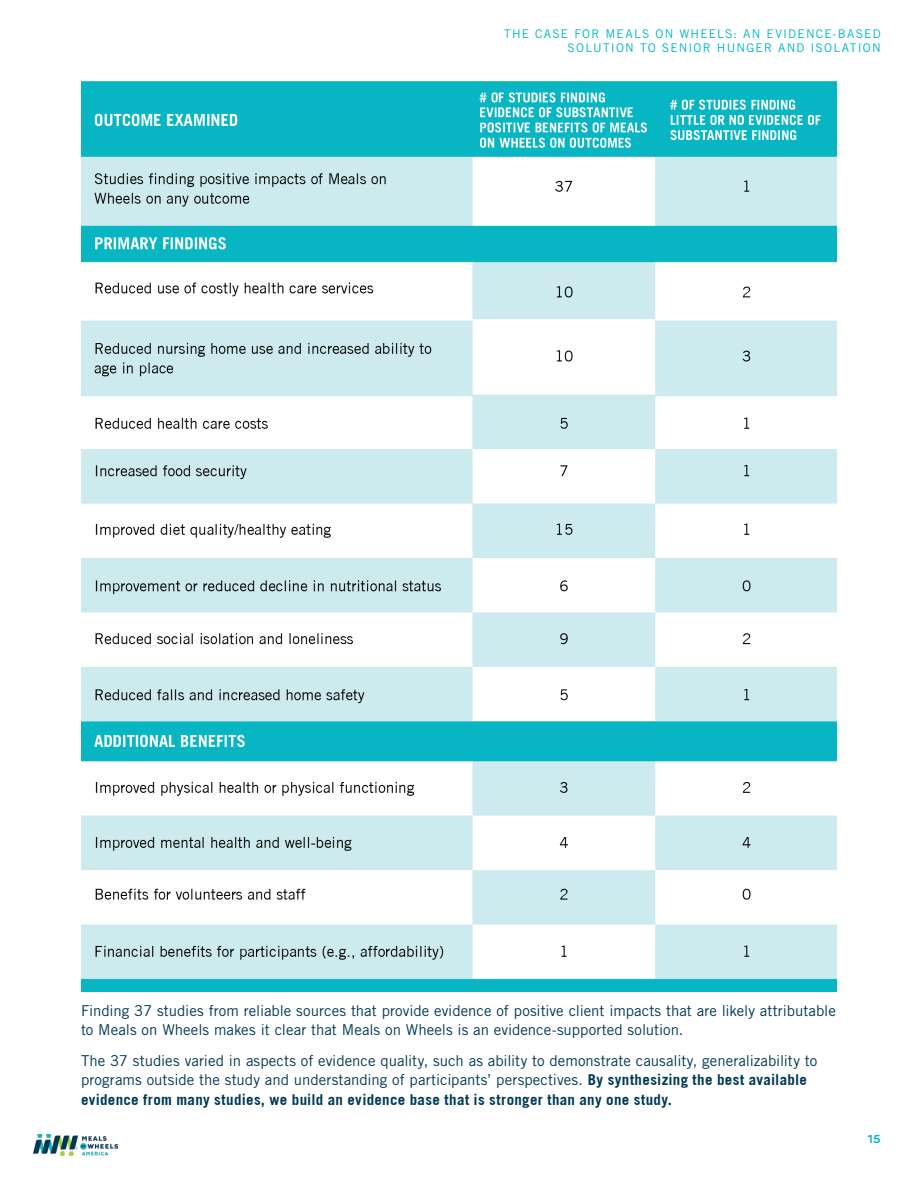
<style>
.page{position:relative;width:918px;height:1188px;background:#fff}
.page>*{position:absolute;margin:0;border:0;box-sizing:border-box;transform-origin:0 0}
.Subheader{font:15px/19.5px "Trade Gothic LT Std";color:#003952}
.t1{font:12px/14.4px "Trade Gothic LT Std";letter-spacing:.1em;color:#00b7c4;text-align:right}
.t2{font:700 12px "Bryant";color:#00b7c4}
.s1{font-family:"Trade Gothic";font-weight:700}
</style>
<div class="page">
<img style="left:33px;top:1134px;width:84px;height:22px">
<img style="left:81px;top:81px;width:756px;height:910px">
<p class="t1" style="left:504px;top:26px;width:378px">THE CASE FOR MEALS ON WHEELS: AN EVIDENCE-BASED<br>SOLUTION TO SENIOR HUNGER AND ISOLATION</p>
<p class="Subheader" style="left:81px;top:1000px;width:756px">Finding 37 studies from reliable sources that provide evidence of positive client impacts that are likely attributable to Meals on Wheels makes it clear that Meals on Wheels is an evidence-supported solution.</p>
<p class="Subheader" style="left:81px;top:1050px;width:738px">The 37 studies varied in aspects of evidence quality, such as ability to demonstrate causality, generalizability to programs outside the study and understanding of participants’ perspectives. <span class="s1">By synthesizing the best available evidence from many studies, we build an evidence base that is stronger than any one study.</span></p>
<p class="t2" style="left:868px;top:1132px;width:14px">15</p>
</div>
